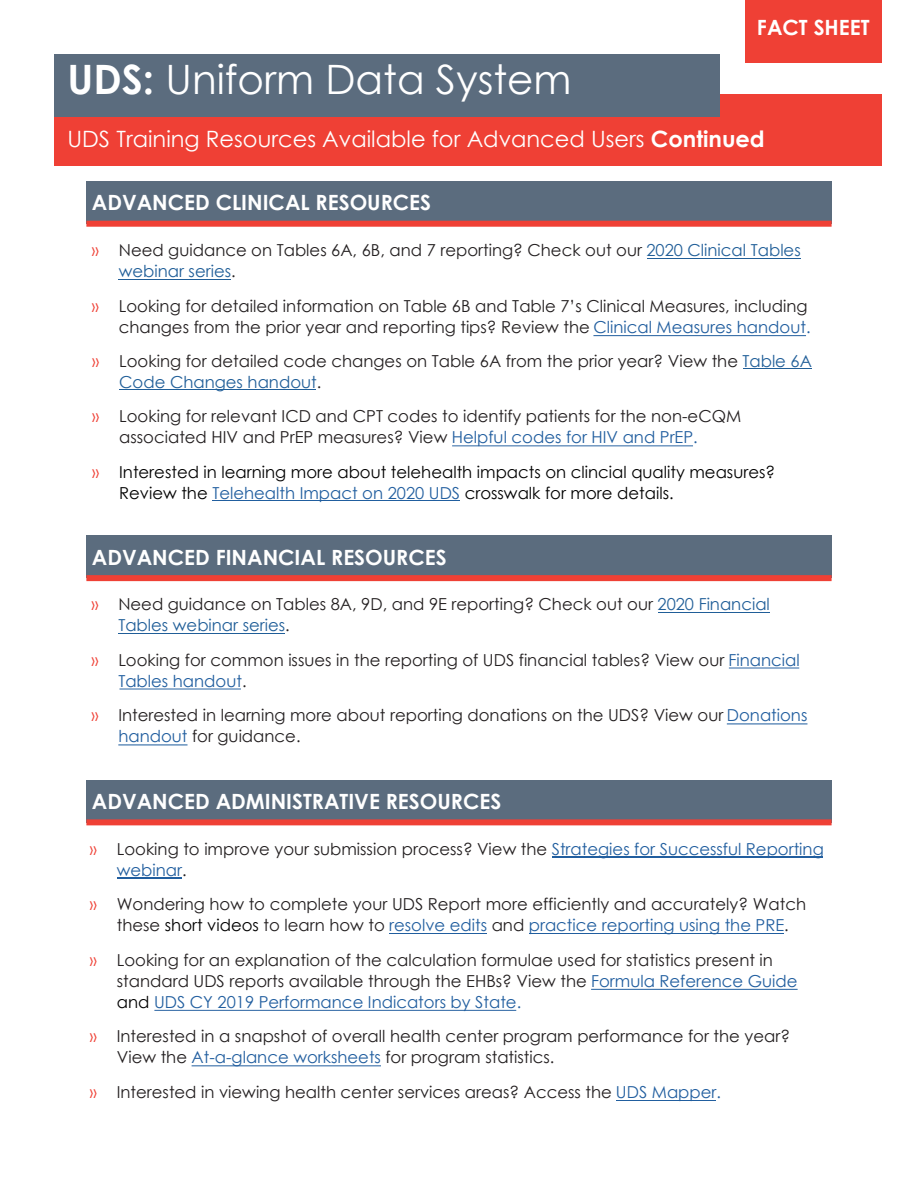
<style>
.page{position:relative;width:918px;height:1188px;background:#fff}
.page>*{position:absolute;margin:0;border:0;box-sizing:border-box;transform-origin:0 0}
.t1{font:40.5px "Century Gothic";color:#fff}
.t2{font:22.5px "Century Gothic";color:#fff}
.t3{font:700 21px "Century Gothic";color:#fff}
.t4{font:16.5px/21px "Century Gothic";color:#231f20}
.t5{font:16.5px/21px "Century Gothic";color:#000}
.s1{font-weight:700}
.s2{color:#ef4035}
.s3{color:#205e98}
.s4{color:#215e9f}
.s5{color:#000}
</style>
<div class="page">
<div style="left:745px;top:0;width:136px;height:63px;background:#ef4035"></div>
<div style="left:54px;top:94px;width:827px;height:72px;background:#ef4035"></div>
<div style="left:54px;top:54px;width:665px;height:63px;background:#5b6c7e"></div>
<div style="left:86px;top:536px;width:746px;height:42px;background:#5b6c7e"></div>
<div style="left:86px;top:575px;width:746px;height:6px;background:#ef4035"></div>
<div style="left:86px;top:780px;width:746px;height:42px;background:#5b6c7e"></div>
<div style="left:86px;top:819px;width:746px;height:6px;background:#ef4035"></div>
<hr style="left:213px;top:500px;width:247px;height:1px;background:#215e9f">
<hr style="left:452px;top:445px;width:241px;height:1px;background:#215e9f">
<hr style="left:120px;top:389px;width:196px;height:1px;background:#205e98">
<hr style="left:743px;top:368px;width:69px;height:1px;background:#205e98">
<hr style="left:658px;top:612px;width:112px;height:1px;background:#205e98">
<hr style="left:119px;top:633px;width:166px;height:1px;background:#205e98">
<hr style="left:729px;top:667px;width:70px;height:2px;background:#215e9f">
<hr style="left:119px;top:688px;width:122px;height:2px;background:#215e9f">
<hr style="left:727px;top:723px;width:80px;height:1px;background:#215e9f">
<hr style="left:118px;top:744px;width:70px;height:1px;background:#215e9f">
<div style="left:86px;top:181px;width:746px;height:43px;background:#5b6c7e"></div>
<div style="left:86px;top:221px;width:746px;height:6px;background:#ef4035"></div>
<hr style="left:593px;top:335px;width:213px;height:1px;background:#215e9f">
<hr style="left:119px;top:279px;width:112px;height:1px;background:#205e98">
<hr style="left:647px;top:258px;width:154px;height:1px;background:#205e98">
<hr style="left:552px;top:856px;width:271px;height:2px;background:#215e9f">
<hr style="left:117px;top:877px;width:65px;height:2px;background:#215e9f">
<hr style="left:390px;top:933px;width:97px;height:1px;background:#215e9f">
<hr style="left:529px;top:933px;width:255px;height:1px;background:#215e9f">
<hr style="left:591px;top:989px;width:207px;height:1px;background:#215e9f">
<hr style="left:154px;top:1010px;width:362px;height:1px;background:#215e9f">
<hr style="left:192px;top:1065px;width:189px;height:1px;background:#215e9f">
<hr style="left:616px;top:1100px;width:100px;height:1px;background:#215e9f">
<p class="t3" style="left:757px;top:12px;width:114px">FACT SHEET</p>
<p class="t1" style="left:68px;top:51px;width:506px"><span class="s1">UDS:</span> Uniform Data System</p>
<p class="t2" style="left:68px;top:123px;width:699px">UDS Training Resources Available for Advanced Users <span class="s1">Continued</span></p>
<p class="t3" style="left:92px;top:187px;width:341px">ADVANCED CLINICAL RESOURCES</p>
<p class="t4" style="left:119px;top:240px;width:683px;text-indent:-27px"><span class="s2">»</span> Need guidance on Tables 6A, 6B, and 7 reporting? Check out our <span class="s3">2020 Clinical Tables webinar series</span>.</p>
<p class="t4" style="left:92px;top:295px;width:720px;text-align:right"><span class="s2">»</span> Looking for detailed information on Table 6B and Table 7’s Clinical Measures, including changes from the prior year and reporting tips? Review the <span class="s4">Clinical Measures handout.</span></p>
<p class="t4" style="left:119px;top:350px;width:694px;text-indent:-27px"><span class="s2">»</span> Looking for detailed code changes on Table 6A from the prior year? View the <span class="s3">Table 6A<br>Code Changes handout</span>.</p>
<p class="t4" style="left:119px;top:405px;width:624px;text-indent:-27px"><span class="s2">»</span> Looking for relevant ICD and CPT codes to identify patients for the non-eCQM associated HIV and PrEP measures? View <span class="s4">Helpful codes for HIV and PrEP.</span></p>
<p class="t5" style="left:119px;top:461px;width:658px;text-indent:-27px"><span class="s2">»</span> Interested in learning more about telehealth impacts on clincial quality measures?<br>Review the <span class="s4">Telehealth Impact on 2020 UDS</span> crosswalk for more details.</p>
<p class="t3" style="left:92px;top:541px;width:356px">ADVANCED FINANCIAL RESOURCES</p>
<p class="t4" style="left:118px;top:593px;width:653px;text-indent:-27px"><span class="s2">»</span> Need guidance on Tables 8A, 9D, and 9E reporting? Check out our <span class="s3">2020 Financial<br>Tables webinar series</span>.</p>
<p class="t4" style="left:118px;top:649px;width:683px;text-indent:-27px"><span class="s2">»</span> Looking for common issues in the reporting of UDS financial tables? View our <span class="s4">Financial<br>Tables handout</span>.</p>
<p class="t4" style="left:118px;top:704px;width:691px;text-indent:-27px"><span class="s2">»</span> Interested in learning more about reporting donations on the UDS? View our <span class="s4">Donations handout</span> for guidance.</p>
<p class="t3" style="left:92px;top:785px;width:411px">ADVANCED ADMINISTRATIVE RESOURCES</p>
<p class="t4" style="left:117px;top:838px;width:708px;text-indent:-27px"><span class="s2">»</span> Looking to improve your submission process? View the <span class="s4">Strategies for Successful Reporting webinar</span>.</p>
<p class="t4" style="left:90px;top:893px;width:718px;text-align:center"><span class="s2">»</span> Wondering how to complete your UDS Report more efficiently and accurately? Watch these <span class="s5">short videos</span> to learn how to <span class="s4">resolve edits</span> and <span class="s4">practice reporting using the PRE</span>.</p>
<p class="t4" style="left:117px;top:949px;width:682px;text-indent:-27px"><span class="s2">»</span> Looking for an explanation of the calculation formulae used for statistics present in standard UDS reports available through the EHBs? View the <span class="s4">Formula Reference Guide </span><span class="s5">and</span> <span class="s4">UDS CY 2019 Performance Indicators by State.</span></p>
<p class="t4" style="left:117px;top:1025px;width:675px;text-indent:-27px"><span class="s2">»</span> Interested in a snapshot of overall health center program performance for the year?<br>View the <span class="s4">At-a-glance worksheets</span> for program statistics.</p>
<p class="t4" style="left:90px;top:1081px;width:633px"><span class="s2">»</span> Interested in viewing health center services areas? Access the <span class="s4">UDS Mapper.</span></p>
</div>
